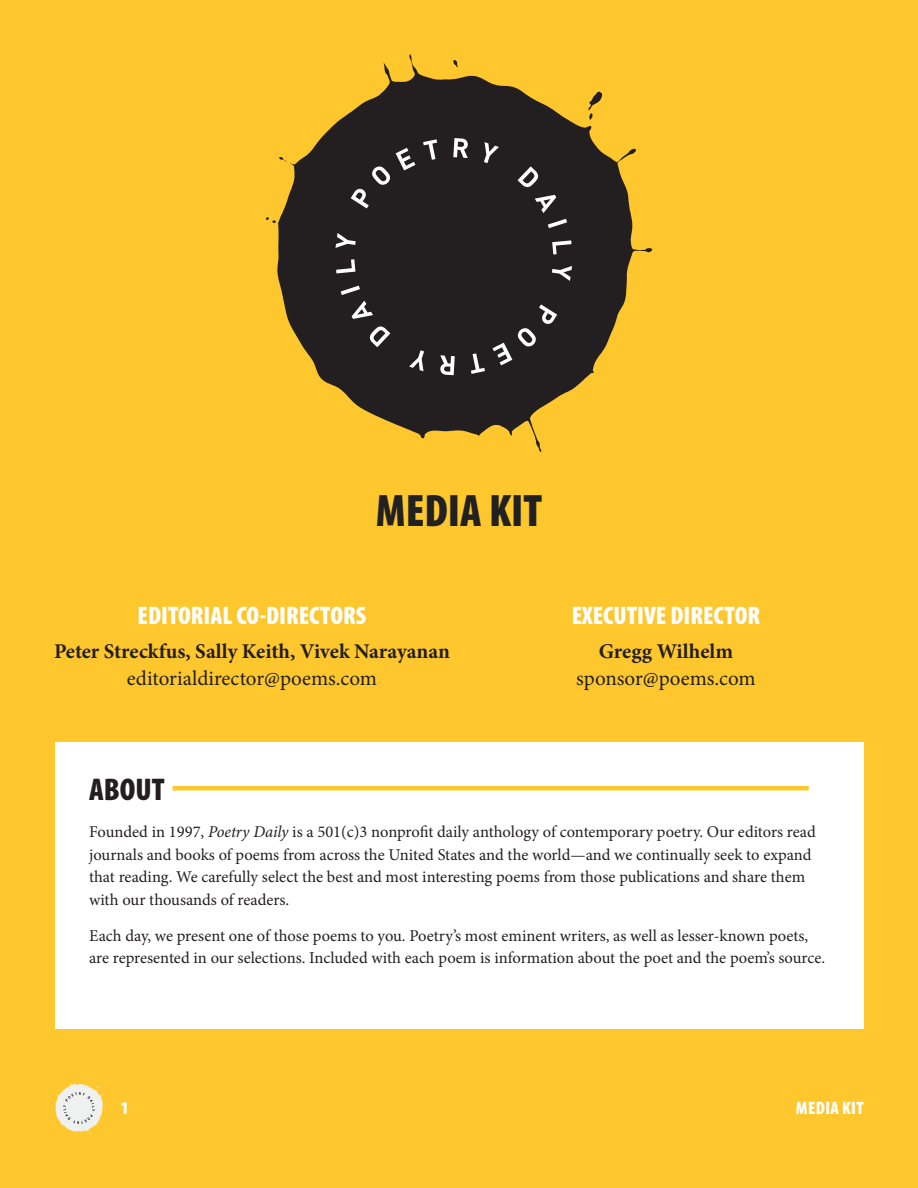
<style>
.page{position:relative;width:918px;height:1188px;background:#fec72d}
.page>*{position:absolute;margin:0;border:0;box-sizing:border-box;transform-origin:0 0}
.t1{font:900 condensed 45.75px "Myriad Pro";color:#212121}
.t2{font:900 condensed 31.5px "Myriad Pro";color:#231f20}
.t3{font:900 condensed 25.5px "Myriad Pro";color:#fff}
.Body{font:700 21px/27px "Minion Pro";letter-spacing:-.005em;color:#231f20;text-align:center}
.Body-2{font:21px/27px "Minion Pro";letter-spacing:-.005em;color:#231f20;text-align:center}
.t4{font:900 condensed 18px "Myriad Pro";letter-spacing:.02em;color:#fff}
.Body-3{font:16.5px/22.5px "Minion Pro";color:#231f20}
.s1{font-weight:400}
.s2{font-weight:700}
.s3{font-style:italic}
</style>
<div class="page">
<div style="left:55px;top:742px;width:809px;height:287px;background:#fff"></div>
<div style="left:172px;top:786px;width:637px;height:5px;background:#fec72d"></div>
<svg style="left:277px;top:54px;width:375px;height:398px;fill:#231f20"></svg>
<svg style="left:588px;top:91px;width:14px;height:29px"></svg>
<svg style="left:453px;top:60px;width:5px;height:8px"></svg>
<svg style="left:279px;top:157px;width:10px;height:6px"></svg>
<svg style="left:266px;top:217px;width:10px;height:6px"></svg>
<svg style="left:518px;top:304px;width:39px;height:43px"></svg>
<svg style="left:493px;top:343px;width:19px;height:22px"></svg>
<svg style="left:471px;top:353px;width:14px;height:21px"></svg>
<svg style="left:440px;top:355px;width:15px;height:20px"></svg>
<svg style="left:409px;top:350px;width:15px;height:21px"></svg>
<svg style="left:370px;top:326px;width:20px;height:21px"></svg>
<svg style="left:352px;top:301px;width:21px;height:18px"></svg>
<svg style="left:341px;top:286px;width:19px;height:9px"></svg>
<svg style="left:336px;top:259px;width:19px;height:14px"></svg>
<svg style="left:335px;top:233px;width:21px;height:15px"></svg>
<svg style="left:351px;top:166px;width:39px;height:42px"></svg>
<svg style="left:396px;top:148px;width:19px;height:22px"></svg>
<svg style="left:423px;top:139px;width:14px;height:21px"></svg>
<svg style="left:453px;top:138px;width:15px;height:20px"></svg>
<svg style="left:484px;top:142px;width:15px;height:21px"></svg>
<svg style="left:518px;top:166px;width:20px;height:21px"></svg>
<svg style="left:535px;top:195px;width:21px;height:18px"></svg>
<svg style="left:548px;top:219px;width:19px;height:9px"></svg>
<svg style="left:552px;top:240px;width:20px;height:14px"></svg>
<svg style="left:552px;top:266px;width:20px;height:15px"></svg>
<svg style="left:55px;top:1081px;width:50px;height:53px"></svg>
<p class="t1" style="left:376px;top:481px;width:168px">MEDIA KIT</p>
<p class="t3" style="left:138px;top:599px;width:230px">EDITORIAL CO-DIRECTORS</p>
<p class="Body" style="left:54px;top:638px;width:397px">Peter Streckfus, Sally Keith, Vivek Narayanan <span class="s1">editorialdirector@poems.com</span></p>
<p class="t3" style="left:572px;top:599px;width:190px">EXECUTIVE DIRECTOR</p>
<p class="Body-2" style="left:576px;top:638px;width:181px"><span class="s2">Gregg Wilhelm </span>sponsor@poems.com</p>
<p class="t2" style="left:89px;top:769px;width:77px">ABOUT</p>
<p class="Body-3" style="left:89px;top:821px;width:728px">Founded in 1997, <span class="s3">Poetry Daily</span> is a 501(c)3 nonprofit daily anthology of contemporary poetry. Our editors read journals and books of poems from across the United States and the world—and we continually seek to expand that reading. We carefully select the best and most interesting poems from those publications and share them with our thousands of readers.</p>
<p class="Body-3" style="left:89px;top:924px;width:738px">Each day, we present one of those poems to you. Poetry’s most eminent writers, as well as lesser-known poets, are represented in our selections. Included with each poem is information about the poet and the poem’s source.</p>
<p class="t4" style="left:121px;top:1097px;width:9px">1</p>
<p class="t4" style="left:796px;top:1097px;width:69px">MEDIA KIT</p>
</div>
